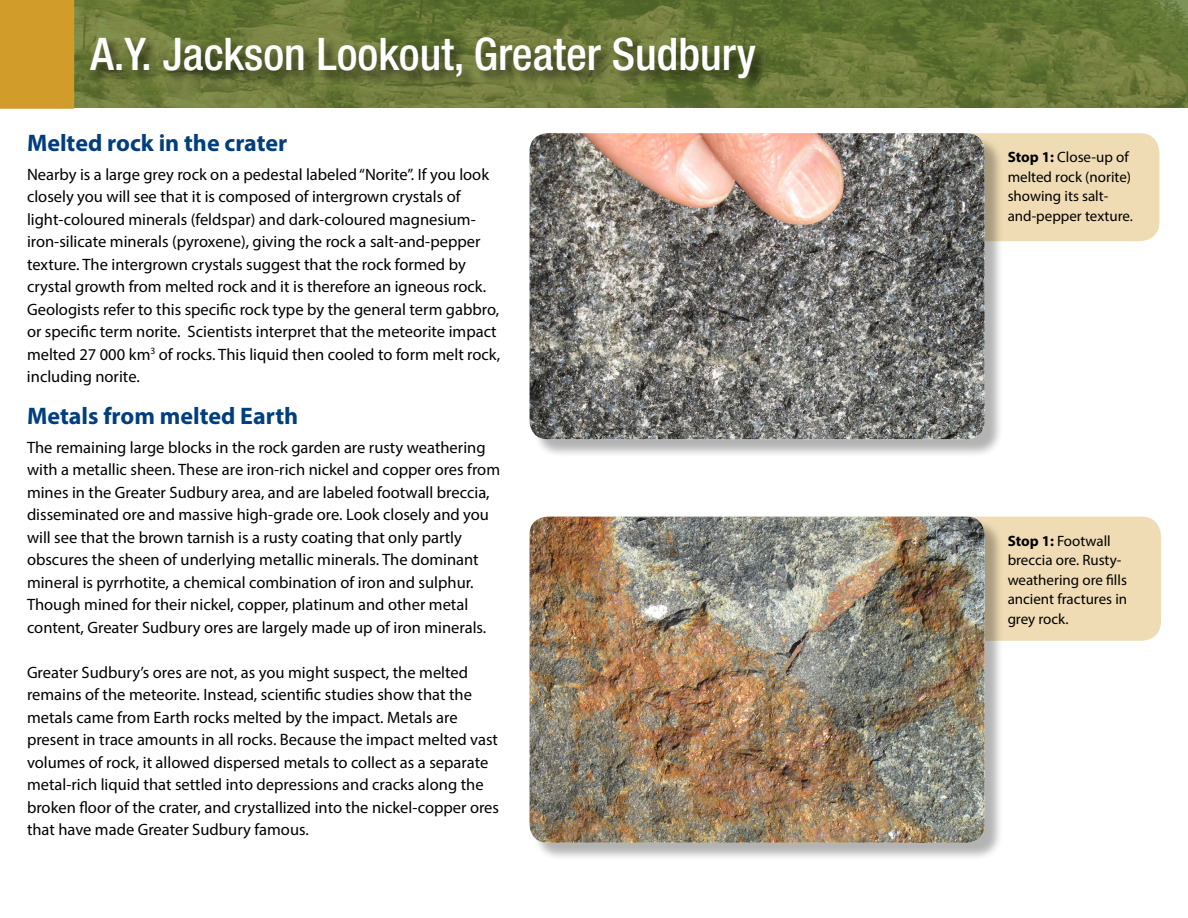
<style>
.page{position:relative;width:1188px;height:918px;background:#fff}
.page>*{position:absolute;margin:0;border:0;box-sizing:border-box;transform-origin:0 0}
.t1{font:500 condensed 45px "Helvetica Neue LT Std";color:#fff}
.t2{font:700 24px "Myriad Pro";color:#003e7e}
.t3{font:16.5px/22.5px "Myriad Pro";color:#000}
.t4{font:15px/19.5px "Myriad Pro";color:#000}
.s1{font-weight:700}
</style>
<div class="page">
<img style="left:74px;top:0;width:1114px;height:108px">
<div style="left:90px;top:36px;width:680px;height:58px;background:#000;opacity:.6"></div>
<div style="left:0;top:0;width:74px;height:109px;background:#d29c2a"></div>
<div style="left:869px;top:517px;width:292px;height:124px;background:#efdcb4;border-radius:20px"></div>
<div style="left:532px;top:519px;width:472px;height:343px;background:#000;opacity:.3"></div>
<img style="left:530px;top:517px;width:455px;height:326px">
<div style="left:657px;top:133px;width:502px;height:108px;background:#efdcb4;border-radius:20px"></div>
<div style="left:532px;top:135px;width:472px;height:323px;background:#000;opacity:.3"></div>
<img style="left:530px;top:133px;width:455px;height:306px">
<h1 class="t1" style="left:91px;top:27px;width:667px">A.Y. Jackson Lookout, Greater Sudbury</h1>
<h5 class="t2" style="left:27px;top:127px;width:262px">Melted rock in the crater</h5>
<p class="t3" style="left:27px;top:163px;width:475px">Nearby is a large grey rock on a pedestal labeled “Norite”. If you look closely you will see that it is composed of intergrown crystals of light-coloured minerals (feldspar) and dark-coloured magnesium&shy;iron-silicate minerals (pyroxene), giving the rock a salt-and-pepper texture. The intergrown crystals suggest that the rock formed by crystal growth from melted rock and it is therefore an igneous rock.<br>Geologists refer to this specific rock type by the general term gabbro, or specific term norite. Scientists interpret that the meteorite impact melted 27 000 km<sup>3</sup> of rocks. This liquid then cooled to form melt rock, including norite.</p>
<h5 class="t2" style="left:27px;top:400px;width:273px">Metals from melted Earth</h5>
<p class="t3" style="left:27px;top:436px;width:475px">The remaining large blocks in the rock garden are rusty weathering with a metallic sheen. These are iron-rich nickel and copper ores from mines in the Greater Sudbury area, and are labeled footwall breccia, disseminated ore and massive high-grade ore. Look closely and you will see that the brown tarnish is a rusty coating that only partly obscures the sheen of underlying metallic minerals. The dominant mineral is pyrrhotite, a chemical combination of iron and sulphur.<br>Though mined for their nickel, copper, platinum and other metal content, Greater Sudbury ores are largely made up of iron minerals.</p>
<p class="t3" style="left:27px;top:661px;width:474px">Greater Sudbury’s ores are not, as you might suspect, the melted remains of the meteorite. Instead, scientific studies show that the metals came from Earth rocks melted by the impact. Metals are present in trace amounts in all rocks. Because the impact melted vast volumes of rock, it allowed dispersed metals to collect as a separate metal-rich liquid that settled into depressions and cracks along the broken floor of the crater, and crystallized into the nickel-copper ores that have made Greater Sudbury famous.</p>
<p class="t4" style="left:1008px;top:147px;width:127px"><span class="s1">Stop 1:</span> Close-up of melted rock (norite) showing its salt&shy;and-pepper texture.</p>
<p class="t4" style="left:1008px;top:531px;width:121px"><span class="s1">Stop 1:</span> Footwall breccia ore. Rusty&shy;weathering ore fills ancient fractures in grey rock.</p>
</div>
